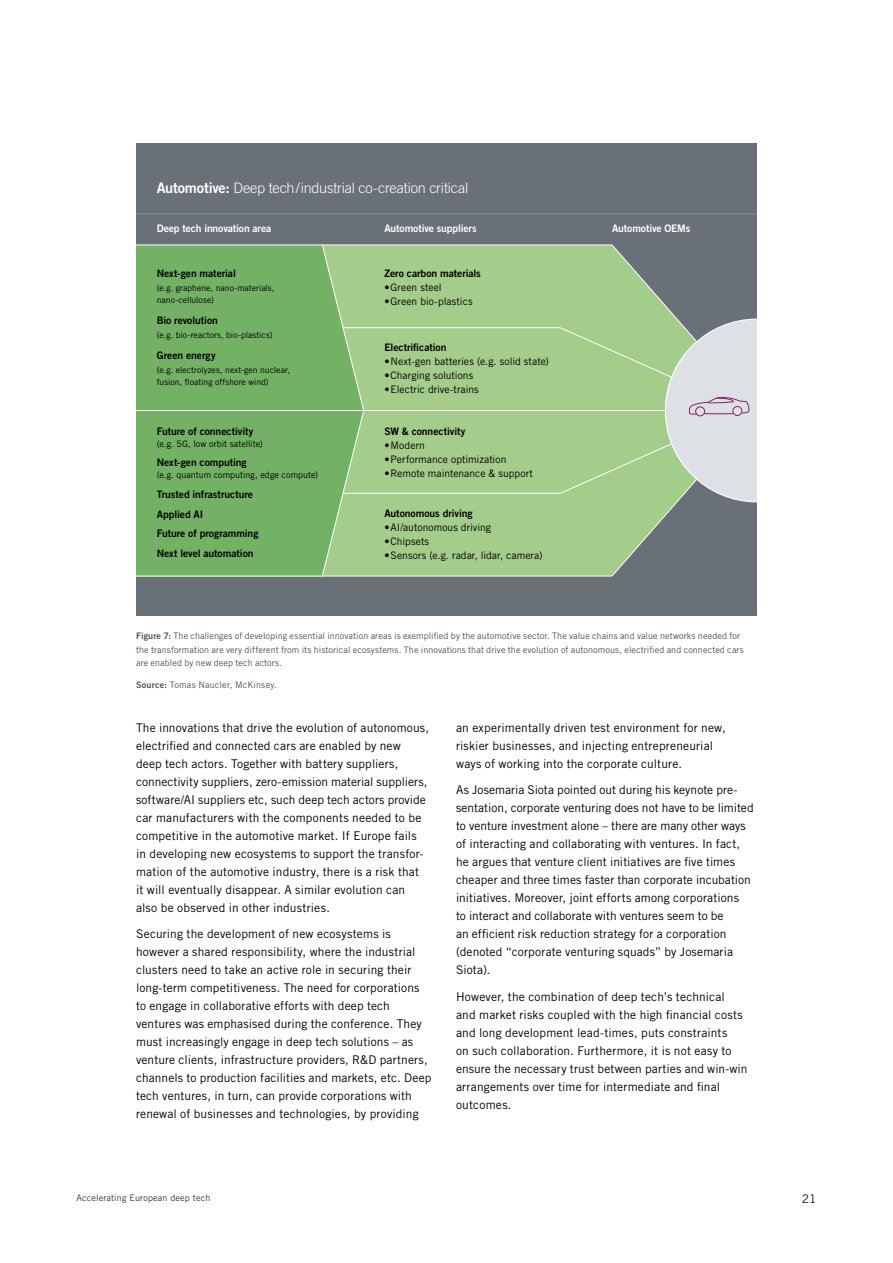
<style>
.page{position:relative;width:893px;height:1263px;background:#fff}
.page>*{position:absolute;margin:0;border:0;box-sizing:border-box;transform-origin:0 0}
.t1{font:300 14.55px "Trade Gothic LT Pro";letter-spacing:-.015em;color:#fff}
.t2{font:12px/18px "Trade Gothic LT Pro";letter-spacing:.01em;color:#000}
.t3{font:12px "Trade Gothic LT Pro";color:#121619}
.t4{font:10.35px "Trade Gothic LT Pro";color:#000}
.t5{font:10.35px/19.6px "Trade Gothic LT Pro Bd 2";letter-spacing:-.005em;color:#000}
.t6{font:10.35px "Trade Gothic LT Pro Bd 2";letter-spacing:-.01em;color:#fff}
.källa{font:9px/13.5px "Trade Gothic LT Pro";letter-spacing:.01em;color:#4d5358}
.t7{font:9px "Trade Gothic LT Pro";color:#000}
.t8{font:9px "Trade Gothic LT Pro";letter-spacing:.015em;color:#343a3f}
.t9{font:8.55px/12px "Trade Gothic LT Pro";color:#000}
.s1{font-family:"Trade Gothic LT Pro Bd 2";font-weight:400}
.s2{font-family:"Trade Gothic LT Pro Bd 2"}
</style>
<div class="page">
<div style="left:365px;top:246px;width:194px;height:330px;background:#a4cc8a"></div>
<div style="left:136px;top:144px;width:621px;height:101px;background:#697077"></div>
<div style="left:136px;top:576px;width:621px;height:39px;background:#697077"></div>
<div style="left:136px;top:245px;width:186px;height:331px;background:#73b264"></div>
<hr style="left:136px;top:410px;width:529px;height:1px;background:#fff">
<hr style="left:343px;top:327px;width:217px;height:1px;background:#fff">
<svg style="left:321px;top:244px;width:44px;height:332px;background:#8ec07b"></svg>
<hr style="left:136px;top:245px;width:476px;height:1px;background:#fff">
<hr style="left:136px;top:576px;width:476px;height:1px;background:#fff">
<hr style="left:343px;top:493px;width:217px;height:1px;background:#fff">
<hr style="left:136px;top:214px;width:621px;height:1px;background:#878d96">
<svg style="left:559px;top:244px;width:198px;height:333px;background:#a0b798"></svg>
<p class="t1" style="left:157px;top:179px;width:313px"><span class="s1">Automotive:</span> Deep tech/industrial co-creation critical</p>
<p class="t6" style="left:157px;top:222px;width:116px">Deep tech innovation area</p>
<p class="t6" style="left:384px;top:222px;width:94px">Automotive suppliers</p>
<p class="t6" style="left:612px;top:222px;width:80px">Automotive OEMs</p>
<p class="t5" style="left:157px;top:263px;width:81px">Next-gen material</p>
<p class="t9" style="left:157px;top:282px;width:119px">(e.g. graphene, nano-materials, nano-cellulose)</p>
<p class="t5" style="left:157px;top:310px;width:63px">Bio revolution</p>
<p class="t9" style="left:157px;top:329px;width:117px">(e.g. bio-reactors, bio-plastics)</p>
<p class="t5" style="left:157px;top:346px;width:60px">Green energy</p>
<p class="t9" style="left:157px;top:364px;width:135px">(e.g. electrolyzes, next-gen nuclear, fusion, floating offshore wind)</p>
<p class="t5" style="left:157px;top:421px;width:98px">Future of connectivity</p>
<p class="t7" style="left:157px;top:438px;width:108px">(e.g. 5G, low orbit satellite)</p>
<p class="t5" style="left:157px;top:453px;width:92px">Next-gen computing</p>
<p class="t7" style="left:157px;top:470px;width:163px">(e.g. quantum computing, edge compute)</p>
<p class="t5" style="left:157px;top:484px;width:103px">Trusted infrastructure<br>Applied AI<br>Future of programming<br>Next level automation</p>
<p class="t5" style="left:384px;top:263px;width:98px">Zero carbon materials</p>
<p class="t4" style="left:384px;top:281px;width:59px">•Green steel</p>
<p class="t4" style="left:384px;top:295px;width:90px">•Green bio-plastics</p>
<p class="t5" style="left:384px;top:337px;width:64px">Electrification</p>
<p class="t4" style="left:384px;top:355px;width:166px">•Next-gen batteries (e.g. solid state)</p>
<p class="t4" style="left:384px;top:369px;width:90px">•Charging solutions</p>
<p class="t4" style="left:384px;top:383px;width:96px">•Electric drive-trains</p>
<p class="t5" style="left:384px;top:421px;width:82px">SW &amp; connectivity</p>
<p class="t4" style="left:384px;top:439px;width:42px">•Modern</p>
<p class="t4" style="left:384px;top:453px;width:124px">•Performance optimization</p>
<p class="t4" style="left:384px;top:467px;width:150px">•Remote maintenance &amp; support</p>
<p class="t5" style="left:384px;top:503px;width:90px">Autonomous driving</p>
<p class="t4" style="left:384px;top:521px;width:108px">•AI/autonomous driving</p>
<p class="t4" style="left:384px;top:535px;width:46px">•Chipsets</p>
<p class="t4" style="left:384px;top:549px;width:160px">•Sensors (e.g. radar, lidar, camera)</p>
<p class="källa" style="left:136px;top:629px;width:609px"><span class="s2">Figure 7:</span> The challenges of developing essential innovation areas is exemplified by the automotive sector. The value chains and value networks needed for the transformation are very different from its historical ecosystems. The innovations that drive the evolution of autonomous, electrified and connected cars are enabled by new deep tech actors.</p>
<p class="källa" style="left:136px;top:678px;width:142px"><span class="s2">Source:</span> Tomas Naucler, McKinsey.</p>
<p class="t2" style="left:136px;top:718px;width:294px">The innovations that drive the evolution of autonomous, electrified and connected cars are enabled by new deep tech actors. Together with battery suppliers, connectivity suppliers, zero-emission material suppliers, software/AI suppliers etc, such deep tech actors provide car manufacturers with the components needed to be competitive in the automotive market. If Europe fails in developing new ecosystems to support the transfor&shy;mation of the automotive industry, there is a risk that it will eventually disappear. A similar evolution can also be observed in other industries.</p>
<p class="t2" style="left:136px;top:925px;width:297px">Securing the development of new ecosystems is however a shared responsibility, where the industrial clusters need to take an active role in securing their long-term competitiveness. The need for corporations to engage in collaborative efforts with deep tech ventures was emphasised during the conference. They must increasingly engage in deep tech solutions – as venture clients, infrastructure providers, R&amp;D partners, channels to production facilities and markets, etc. Deep tech ventures, in turn, can provide corporations with renewal of businesses and technologies, by providing</p>
<p class="t2" style="left:456px;top:718px;width:271px">an experimentally driven test environment for new, riskier businesses, and injecting entrepreneurial ways of working into the corporate culture.</p>
<p class="t2" style="left:456px;top:781px;width:299px">As Josemaria Siota pointed out during his keynote pre&shy;sentation, corporate venturing does not have to be limited to venture investment alone – there are many other ways of interacting and collaborating with ventures. In fact, he argues that venture client initiatives are five times cheaper and three times faster than corporate incubation initiatives. Moreover, joint efforts among corporations<br>to interact and collaborate with ventures seem to be<br>an efficient risk reduction strategy for a corporation (denoted “corporate venturing squads” by Josemaria Siota).</p>
<p class="t2" style="left:456px;top:987px;width:293px">However, the combination of deep tech’s technical and market risks coupled with the high financial costs and long development lead-times, puts constraints<br>on such collaboration. Furthermore, it is not easy to ensure the necessary trust between parties and win-win arrangements over time for intermediate and final outcomes.</p>
<p class="t8" style="left:77px;top:1192px;width:135px">Accelerating European deep tech</p>
<p class="t3" style="left:802px;top:1191px;width:16px">21</p>
</div>
